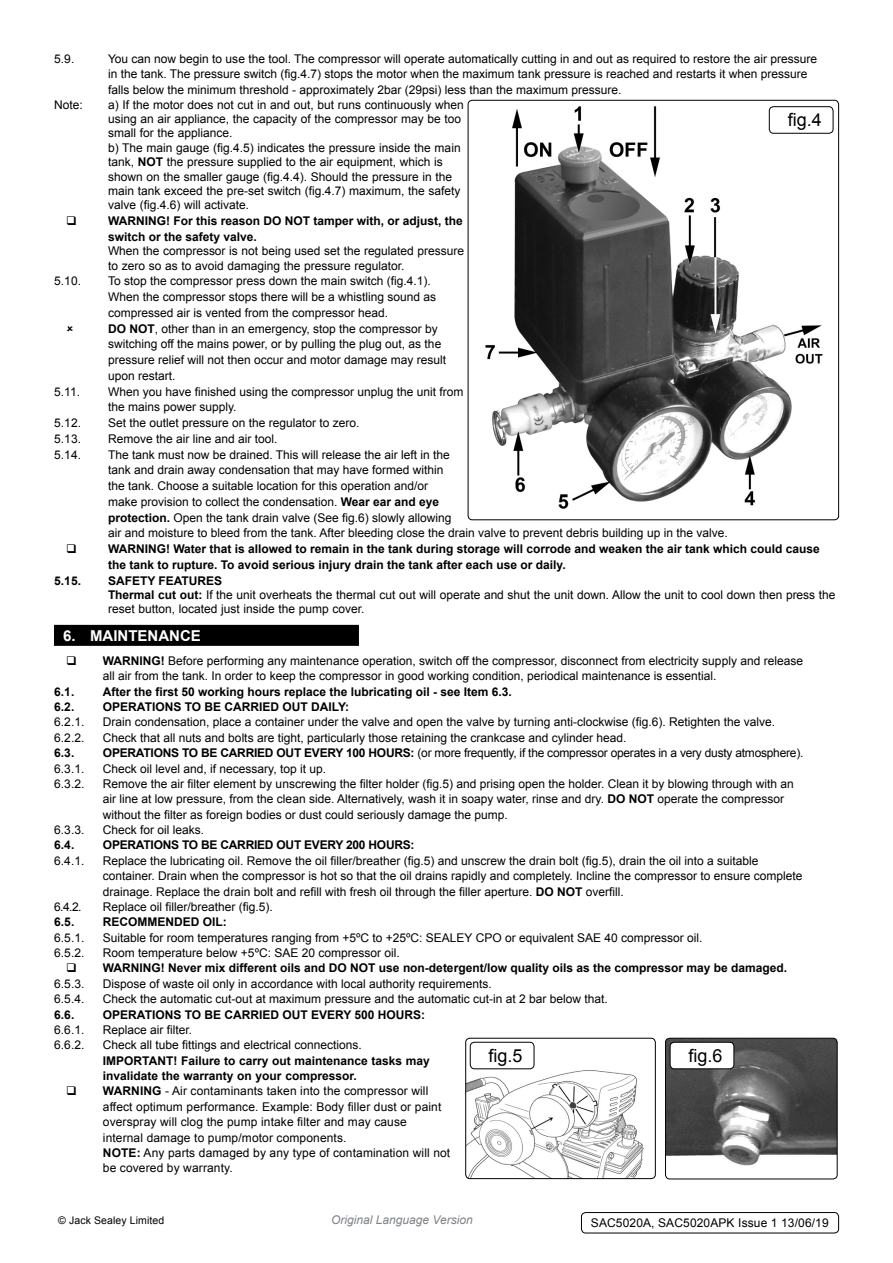
<style>
.page{position:relative;width:893px;height:1263px;background:#fff}
.page>*{position:absolute;margin:0;border:0;box-sizing:border-box;transform-origin:0 0}
.t1{font:18px "Arial";color:#000}
.t2{font:700 15px "Arial";color:#fff}
.t3{font:12px/15.8px "Arial";color:#000}
.t4{font:700 12px/15.8px "Arial";color:#000}
.t5{font:12px "Arial";letter-spacing:-.02em;color:#000}
.t6{font:700 12px "Arial";letter-spacing:-.02em;color:#000}
.t7{font:italic 12px "Arial";color:#808285}
.t8{font:10.5px "Arial";letter-spacing:.01em;color:#000}
.s1{font-weight:700}
</style>
<div class="page">
<div style="left:54px;top:625px;width:305px;height:21px;background:#000"></div>
<img style="left:485px;top:106px;width:338px;height:403px">
<div style="left:468px;top:100px;width:371px;height:420px;border:1px solid #000;border-radius:4px"></div>
<div style="left:769px;top:106px;width:64px;height:28px;border:1px solid #000;border-radius:4px"></div>
<img style="left:665px;top:1038px;width:172px;height:141px">
<div style="left:665px;top:1038px;width:172px;height:141px;border:1px solid #000;border-radius:4px"></div>
<img style="left:467px;top:1053px;width:177px;height:124px">
<div style="left:465px;top:1038px;width:191px;height:141px;border:1px solid #000;border-radius:4px"></div>
<div style="left:470px;top:1042px;width:64px;height:27px;border:1px solid #000;border-radius:4px"></div>
<div style="left:670px;top:1042px;width:64px;height:27px;background:#fff;border-radius:4px"></div>
<div style="left:670px;top:1042px;width:64px;height:27px;border:1px solid #000;border-radius:4px"></div>
<div style="left:581px;top:1212px;width:258px;height:21px;border:1px solid #000;border-radius:4px"></div>
<p class="t3" style="left:54px;top:51px;width:22px">5.9.</p>
<p class="t3" style="left:108px;top:51px;width:711px">You can now begin to use the tool. The compressor will operate automatically cutting in and out as required to restore the air pressure in the tank. The pressure switch (fig.4.7) stops the motor when the maximum tank pressure is reached and restarts it when pressure falls below the minimum threshold - approximately 2bar (29psi) less than the maximum pressure.</p>
<p class="t3" style="left:54px;top:97px;width:30px">N ote:</p>
<p class="t3" style="left:108px;top:97px;width:357px;line-height:14.4px">a) If the motor does not cut in and out, but runs continuously when using an air appliance, the capacity of the compressor may be too small for the appliance.<br>b) The main gauge (fig.4.5) indicates the pressure inside the main tank, <span class="s1">NOT</span> the pressure supplied to the air equipment, which is shown on the smaller gauge (fig.4.4). Should the pressure in the main tank exceed the pre-set switch (fig.4.7) maximum, the safety valve (fig.4.6) will activate.</p>
<p class="t4" style="left:108px;top:213px;width:356px">WARNING! For this reason DO NOT tamper with, or adjust, the switch or the safety valve.</p>
<p class="t3" style="left:108px;top:244px;width:357px;line-height:14.4px">When the compressor is not being used set the regulated pressure to zero so as to avoid damaging the pressure regulator.</p>
<p class="t3" style="left:54px;top:273px;width:29px">5.10.</p>
<p class="t3" style="left:108px;top:273px;width:340px">To stop the compressor press down the main switch (fig.4.1).<br>When the compressor stops there will be a whistling sound as compressed air is vented from the compressor head.<br><span class="s1">DO NOT</span>, other than in an emergency, stop the compressor by switching off the mains power, or by pulling the plug out, as the pressure relief will not then occur and motor damage may result upon restart.</p>
<p class="t3" style="left:54px;top:384px;width:28px">5.11.</p>
<p class="t3" style="left:108px;top:384px;width:357px">When you have finished using the compressor unplug the unit from the mains power supply.</p>
<p class="t3" style="left:54px;top:415px;width:29px">5.12.</p>
<p class="t3" style="left:108px;top:415px;width:253px">Set the outlet pressure on the regulator to zero.</p>
<p class="t3" style="left:54px;top:431px;width:29px">5.13.</p>
<p class="t3" style="left:108px;top:431px;width:171px">Remove the air line and air tool.</p>
<p class="t3" style="left:54px;top:447px;width:29px">5.14.</p>
<p class="t3" style="left:108px;top:447px;width:621px">The tank must now be drained. This will release the air left in the<br>tank and drain away condensation that may have formed within<br>the tank. Choose a suitable location for this operation and/or<br>make provision to collect the condensation. <span class="s1">Wear ear and eye<br>protection.</span> Open the tank drain valve (See fig.6) slowly allowing<br>air and moisture to bleed from the tank. After bleeding close the drain valve to prevent debris building up in the valve.</p>
<p class="t4" style="left:108px;top:541px;width:713px">WARNING! Water that is allowed to remain in the tank during storage will corrode and weaken the air tank which could cause the tank to rupture. To avoid serious injury drain the tank after each use or daily.</p>
<p class="t4" style="left:54px;top:573px;width:29px">5.15.</p>
<p class="t4" style="left:108px;top:573px;width:25px">SAFET</p>
<p class="t4" style="left:147px;top:573px;width:44px">Y FE ATURES</p>
<p class="t4" style="left:54px;top:587px;width:22px">T</p>
<h1 class="t1" style="left:788px;top:108px;width:36px">fig.4</h1>
<p class="t3" style="left:108px;top:588px;width:729px;line-height:14.4px;text-indent:7px"><span class="s1">hermal cut out:</span> If the unit overheats the thermal cut out will operate and shut the unit down. Allow the unit to cool down then press the reset button, located just inside the pump cover.</p>
<p class="t2" style="left:63px;top:625px;width:96px">6. Maintenanc</p>
<p class="t2" style="left:191px;top:625px;width:12px">e</p>
<p class="t3" style="left:103px;top:653px;width:702px;line-height:15.3px"><span class="s1">WARNING!</span> Before performing any maintenance operation, switch off the compressor, disconnect from electricity supply and release all air from the tank. In order to keep the compressor in good working condition, periodical maintenance is essential.</p>
<p class="t4" style="left:54px;top:684px;width:22px">6.1.</p>
<p class="t4" style="left:103px;top:684px;width:410px">After the first 50 working hours replace the lubricating oil - see Item 6.3.</p>
<p class="t4" style="left:54px;top:699px;width:22px">6.2.</p>
<p class="t4" style="left:103px;top:699px;width:248px">Operations to be carried out daily:</p>
<p class="t3" style="left:54px;top:714px;width:32px">6.2.1.</p>
<p class="t3" style="left:103px;top:714px;width:674px">Drain condensation, place a container under the valve and open the valve by turning anti-clockwise (fig.6). Retighten the valve.</p>
<p class="t3" style="left:54px;top:730px;width:32px">6.2.2.</p>
<p class="t3" style="left:103px;top:730px;width:525px">Check that all nuts and bolts are tight, particularly those retaining the crankcase and cylinder head.</p>
<p class="t4" style="left:54px;top:745px;width:22px">6.3.</p>
<p class="t5" style="left:103px;top:745px;width:702px"><span class="s1">Operations to be carried out every 100 hours:</span> (or more frequently, if the compressor operates in a very dusty atmosphere).</p>
<p class="t3" style="left:54px;top:761px;width:32px">6.3.1.</p>
<p class="t3" style="left:103px;top:761px;width:225px">Check oil level and, if necessary, top it up.</p>
<p class="t3" style="left:54px;top:776px;width:32px">6.3.2.</p>
<p class="t3" style="left:103px;top:776px;width:693px;line-height:15.3px">Remove the air filter element by unscrewing the filter holder (fig.5) and prising open the holder. Clean it by blowing through with an air line at low pressure, from the clean side. Alternatively, wash it in soapy water, rinse and dry. <span class="s1">DO NOT</span> operate the compressor without the filter as foreign bodies or dust could seriously damage the pump.</p>
<p class="t3" style="left:54px;top:822px;width:32px">6.3.3.</p>
<p class="t3" style="left:103px;top:822px;width:103px">Check for oil leaks.</p>
<p class="t4" style="left:54px;top:838px;width:22px">6.4.</p>
<p class="t6" style="left:103px;top:837px;width:313px">Operations to be carried out every 200 hours:</p>
<p class="t3" style="left:54px;top:853px;width:32px">6.4.1.</p>
<p class="t3" style="left:103px;top:853px;width:701px;line-height:15.3px">Replace the lubricating oil. Remove the oil filler/breather (fig.5) and unscrew the drain bolt (fig.5), drain the oil into a suitable container. Drain when the compressor is hot so that the oil drains rapidly and completely. Incline the compressor to ensure complete drainage. Replace the drain bolt and refill with fresh oil through the filler aperture. <span class="s1">DO NOT</span> overfill.</p>
<p class="t3" style="left:54px;top:899px;width:29px">6.4.2.</p>
<p class="t3" style="left:103px;top:899px;width:172px">Replace oil filler/breather (fig.5).</p>
<p class="t4" style="left:54px;top:915px;width:38px">6.5. RE</p>
<p class="t4" style="left:120px;top:915px;width:19px">COMME</p>
<p class="t4" style="left:166px;top:915px;width:63px">NDED OIL:</p>
<p class="t3" style="left:54px;top:930px;width:32px">6.5.1.</p>
<p class="t3" style="left:103px;top:930px;width:601px">Suitable for room temperatures ranging from +5ºC to +25ºC: SEALEY CPO or equivalent SAE 40 compressor oil.</p>
<p class="t3" style="left:54px;top:945px;width:32px">6.5.2.</p>
<p class="t3" style="left:103px;top:945px;width:298px">Room temperature below +5ºC: SAE 20 compressor oil.</p>
<p class="t4" style="left:103px;top:961px;width:686px">WARNING! Never mix different oils and DO NOT use non-detergent/low quality oils as the compressor may be damaged.</p>
<p class="t3" style="left:54px;top:976px;width:41px">6.5.3. D</p>
<p class="t3" style="left:112px;top:976px;width:382px">ispose of waste oil only in accordance with local authority requirements.</p>
<p class="t3" style="left:54px;top:991px;width:32px">6.5.4.</p>
<p class="t3" style="left:103px;top:991px;width:506px">Check the automatic cut-out at maximum pressure and the automatic cut-in at 2 bar below that.</p>
<p class="t4" style="left:54px;top:1007px;width:22px">6.6.</p>
<p class="t4" style="left:103px;top:1007px;width:324px">Operations to be carried out every 500 hours:</p>
<p class="t3" style="left:54px;top:1022px;width:32px">6.6.1.</p>
<p class="t3" style="left:103px;top:1022px;width:91px">Replace air filter.</p>
<p class="t3" style="left:54px;top:1037px;width:32px">6.6.2.</p>
<p class="t3" style="left:103px;top:1037px;width:260px">Check all tube fittings and electrical connections.</p>
<p class="t4" style="left:103px;top:1053px;width:9px">IMPORT</p>
<h1 class="t1" style="left:489px;top:1043px;width:36px">fig.5</h1>
<h1 class="t1" style="left:688px;top:1043px;width:36px">fig.6</h1>
<p class="t3" style="left:103px;top:1053px;width:340px;line-height:15.3px;text-indent:46px"><span class="s1">ANT! Failure to carry out maintenance tasks may invalidate the warranty on your compressor.<br>WARNING</span> - Air contaminants taken into the compressor will affect optimum performance. Example: Body filler dust or paint overspray will clog the pump intake filter and may cause internal damage to pump/motor components.</p>
<p class="t4" style="left:103px;top:1145px;width:18px">NOTE</p>
<p class="t3" style="left:103px;top:1145px;width:349px;line-height:15.3px;text-indent:34px"><span class="s1">:</span> Any parts damaged by any type of contamination will not be covered by warranty.</p>
<p class="t8" style="left:58px;top:1213px;width:108px">© Jack Sealey Limited</p>
<p class="t7" style="left:331px;top:1212px;width:143px">Original Language Version</p>
<p class="t3" style="left:591px;top:1215px;width:239px">SAC5020A, SAC5020APK Issue 1 13/06/19</p>
</div>
